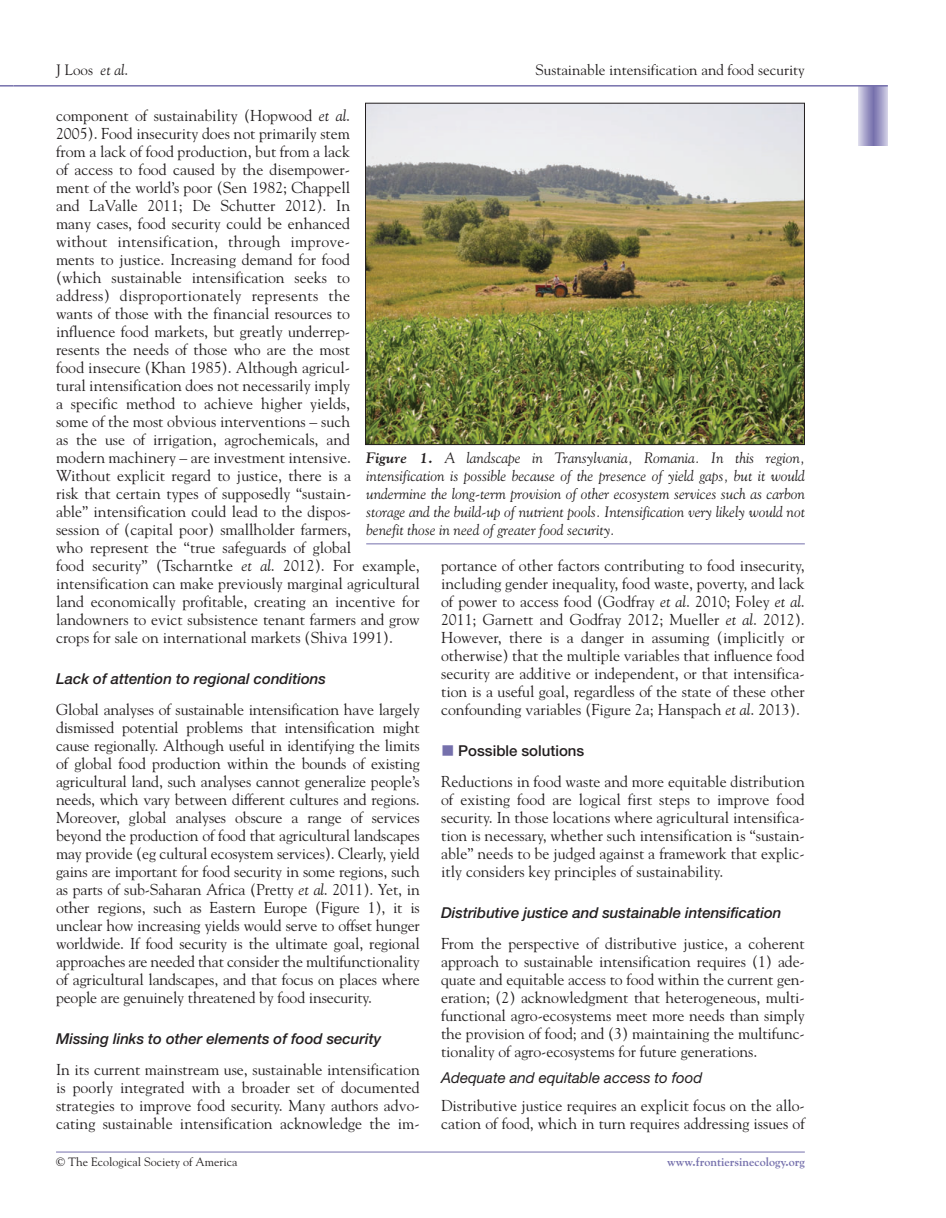
<style>
.page{position:relative;width:946px;height:1218px;background:#fff}
.page>*{position:absolute;margin:0;border:0;box-sizing:border-box;transform-origin:0 0}
.t1{font:15.75px/18px "Goudy";color:#231f20;text-align:justify}
.t2{font:italic 15px/18px "Goudy";color:#231f20;text-align:justify}
.t3{font:italic 500 15px "Helvetica Neue";color:#231f20}
.t4{font:15px "Goudy";color:#231f20}
.t5{font:italic 15px "Helvetica Neue";color:#231f20}
.t6{font:500 15px "Helvetica Neue";color:#231f20}
.t7{font:12px "Goudy";color:#231f20}
.t8{font:700 12px "Goudy";color:#7570ac}
.s1{font-style:italic}
.s2{font-weight:700}
.s3{color:#7570ac}
</style>
<div class="page">
<svg style="left:0;top:85px;width:14px;height:2px"></svg>
<svg style="left:858px;top:87px;width:29px;height:58px;background:#a39fc8"></svg>
<hr style="left:14px;top:85px;width:873px;height:2px;background:#7570ac">
<hr style="left:56px;top:1151px;width:748px;height:1px;background:#7570ac">
<img style="left:367px;top:105px;width:435px;height:338px">
<div style="left:365px;top:103px;width:439px;height:342px;border:1px solid #231f20"></div>
<hr style="left:366px;top:543px;width:438px;height:1px;background:#7570ac">
<p class="t4" style="left:56px;top:64px;width:74px">J Loos <span class="s1">et al</span>.</p>
<p class="t4" style="left:535px;top:64px;width:271px">Sustainable intensification and food security</p>
<p class="t1" style="left:56px;top:108px;width:365px;text-align:left">component of sustainability (Hopwood <span class="s1">et al</span>.<br>2005). Food insecurity does not primarily stem<br>from a lack of food production, but from a lack<br>of access to food caused by the disempower-<br>ment of the world’s poor (Sen 1982; Chappell<br>and LaValle 2011; De Schutter 2012). In<br>many cases, food security could be enhanced<br>without intensification, through improve-<br>ments to justice. Increasing demand for food<br>(which sustainable intensification seeks to<br>address) disproportionately represents the<br>wants of those with the financial resources to<br>influence food markets, but greatly underrep-<br>resents the needs of those who are the most<br>food insecure (Khan 1985). Although agricul-<br>tural intensification does not necessarily imply<br>a specific method to achieve higher yields,<br>some of the most obvious interventions – such<br>as the use of irrigation, agrochemicals, and<br>modern machinery – are investment intensive.<br>Without explicit regard to justice, there is a<br>risk that certain types of supposedly “sustain-<br>able” intensification could lead to the dispos-<br>session of (capital poor) smallholder farmers,<br>who represent the “true safeguards of global<br>food security” (Tscharntke <span class="s1">et al</span>. 2012). For example, intensification can make previously marginal agricultural land economically profitable, creating an incentive for landowners to evict subsistence tenant farmers and grow crops for sale on international markets (Shiva 1991).</p>
<p class="t3" style="left:56px;top:673px;width:271px">Lack of attention to regional conditions</p>
<p class="t1" style="left:56px;top:702px;width:365px">Global analyses of sustainable intensification have largely dismissed potential problems that intensification might cause regionally. Although useful in identifying the limits of global food production within the bounds of existing agricultural land, such analyses cannot generalize people’s needs, which vary between different cultures and regions.<br>Moreover, global analyses obscure a range of services beyond the production of food that agricultural landscapes may provide (eg cultural ecosystem services). Clearly, yield gains are important for food security in some regions, such as parts of sub-Saharan Africa (Pretty <span class="s1">et al</span>. 2011). Yet, in other regions, such as Eastern Europe (Figure 1), it is unclear how increasing yields would serve to offset hunger worldwide. If food security is the ultimate goal, regional approaches are needed that consider the multifunctionality of agricultural landscapes, and that focus on places where people are genuinely threatened by food insecurity.</p>
<p class="t3" style="left:56px;top:1033px;width:326px">Missing links to other elements of food security</p>
<p class="t1" style="left:56px;top:1062px;width:365px">In its current mainstream use, sustainable intensification is poorly integrated with a broader set of documented strategies to improve food security. Many authors advo&shy;cating sustainable intensification acknowledge the im-</p>
<p class="t2" style="left:366px;top:450px;width:440px"><span class="s2">Figure 1.</span> A landscape in Transylvania, Romania. In this region, intensification is possible because of the presence of yield gaps, but it would undermine the long-term provision of other ecosystem services such as carbon storage and the build-up of nutrient pools. Intensification very likely would not benefit those in need of greater food security.</p>
<p class="t1" style="left:441px;top:558px;width:365px">portance of other factors contributing to food insecurity, including gender inequality, food waste, poverty, and lack of power to access food (Godfray <span class="s1">et al</span>. 2010; Foley <span class="s1">et al</span>.<br>2011; Garnett and Godfray 2012; Mueller <span class="s1">et al</span>. 2012).<br>However, there is a danger in assuming (implicitly or otherwise) that the multiple variables that influence food security are additive or independent, or that intensifica&shy;tion is a useful goal, regardless of the state of these other confounding variables (Figure 2a; Hanspach <span class="s1">et al</span>. 2013).</p>
<p class="t6" style="left:441px;top:745px;width:145px"><span class="s3">■</span> Possible solutions</p>
<p class="t1" style="left:441px;top:774px;width:365px">Reductions in food waste and more equitable distribution of existing food are logical first steps to improve food security. In those locations where agricultural intensifica&shy;tion is necessary, whether such intensification is “sustain&shy;able” needs to be judged against a framework that explic&shy;itly considers key principles of sustainability.</p>
<p class="t3" style="left:441px;top:907px;width:342px">Distributive justice and sustainable intensification</p>
<p class="t1" style="left:441px;top:936px;width:365px">From the perspective of distributive justice, a coherent approach to sustainable intensification requires (1) ade&shy;quate and equitable access to food within the current gen&shy;eration; (2) acknowledgment that heterogeneous, multi&shy;functional agro-ecosystems meet more needs than simply the provision of food; and (3) maintaining the multifunc&shy;tionality of agro-ecosystems for future generations.</p>
<p class="t5" style="left:441px;top:1072px;width:263px">Adequate and equitable access to food</p>
<p class="t1" style="left:441px;top:1098px;width:365px">Distributive justice requires an explicit focus on the allo&shy;cation of food, which in turn requires addressing issues of</p>
<p class="t7" style="left:56px;top:1157px;width:183px">© The Ecological Society of America</p>
<p class="t8" style="left:667px;top:1157px;width:139px">www.frontiersinecology.org</p>
</div>
